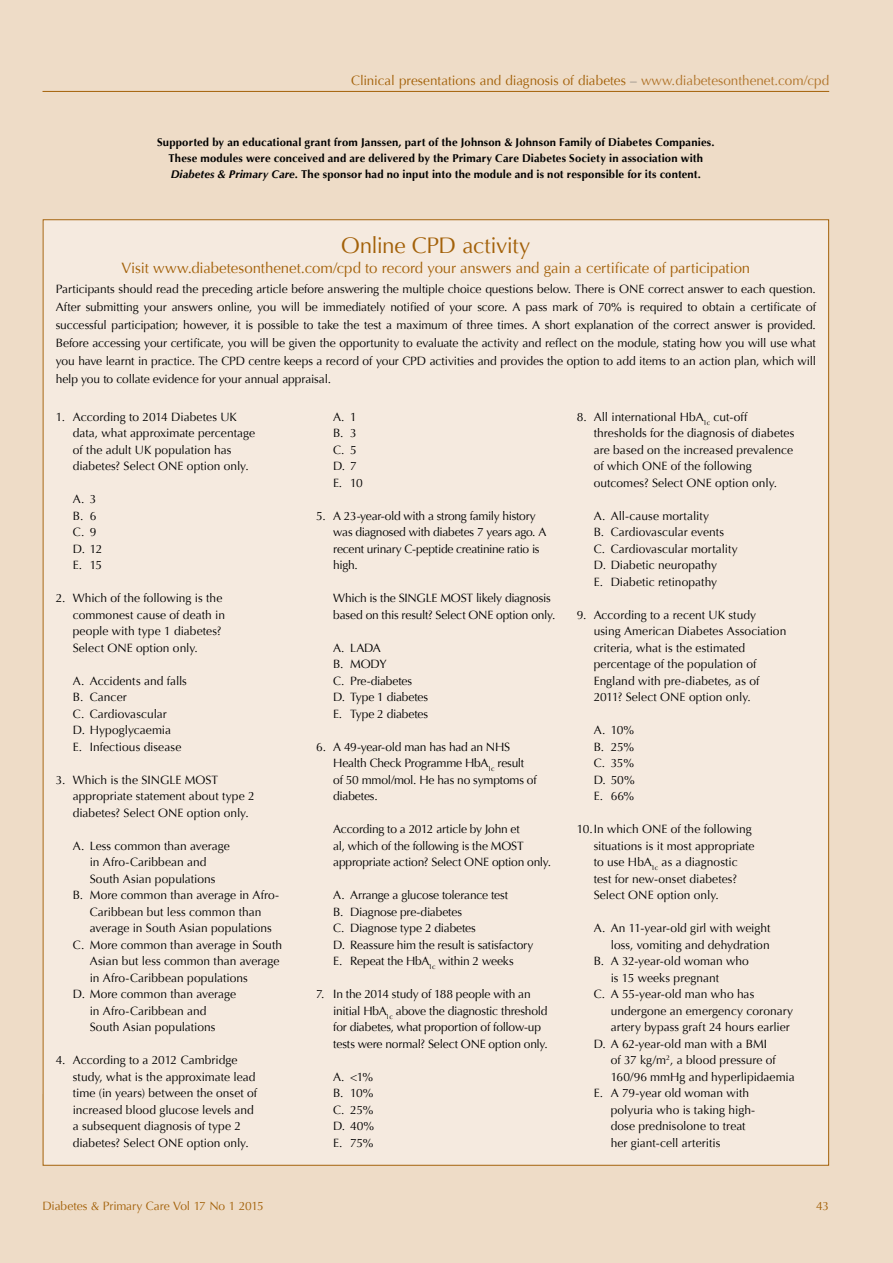
<style>
.page{position:relative;width:893px;height:1263px;background:#eedcc7}
.page>*{position:absolute;margin:0;border:0;box-sizing:border-box;transform-origin:0 0}
.t1{font:22.5px "Optima";letter-spacing:-.02em;color:#a36109}
.t2{font:15px "Optima";letter-spacing:-.005em;color:#a36109}
.t3{font:13.5px "Optima";color:#a36109}
.t4{font:12px/16.5px "Optima";letter-spacing:-.005em;color:#000}
.t5{font:12px/16.5px "Optima";letter-spacing:-.025em;color:#000}
.t6{font:12px "Optima";letter-spacing:-.01em;color:#a36109}
.t7{font:700 11.25px/15.8px "Optima";letter-spacing:.015em;color:#000;text-align:center}
.s1{color:#58595b}
.s2{color:#b0742a}
.s3{font-style:italic}
</style>
<div class="page">
<hr style="left:43px;top:91px;width:786px;height:1px;background:#a36109">
<div style="left:43px;top:219px;width:786px;height:875px;background:#f5eadf"></div>
<div style="left:43px;top:397px;width:786px;height:768px;background:#f5eadf"></div>
<p class="t3" style="left:351px;top:73px;width:479px">Clinical presentations and diagnosis of diabetes <span class="s1">–</span> <span class="s2">www.diabetesonthenet.com/cpd</span></p>
<p class="t7" style="left:157px;top:135px;width:559px">Supported by an educational grant from Janssen, part of the Johnson &amp; Johnson Family of Diabetes Companies.<br>These modules were conceived and are delivered by the Primary Care Diabetes Society in association with<br><span class="s3">Diabetes &amp; Primary Care</span>. The sponsor had no input into the module and is not responsible for its content.</p>
<h1 class="t1" style="left:341px;top:232px;width:191px">Online CPD activity</h1>
<p class="t2" style="left:121px;top:259px;width:630px">Visit www.diabetesonthenet.com/cpd to record your answers and gain a certificate of participation</p>
<p class="t4" style="left:56px;top:280px;width:762px;line-height:18px;text-align:justify">Participants should read the preceding article before answering the multiple choice questions below. There is ONE correct answer to each question.<br>After submitting your answers online, you will be immediately notified of your score. A pass mark of 70% is required to obtain a certificate of successful participation; however, it is possible to take the test a maximum of three times. A short explanation of the correct answer is provided.<br>Before accessing your certificate, you will be given the opportunity to evaluate the activity and reflect on the module, stating how you will use what you have learnt in practice. The CPD centre keeps a record of your CPD activities and provides the option to add items to an action plan, which will help you to collate evidence for your annual appraisal.</p>
<p class="t4" style="left:73px;top:409px;width:184px;text-indent:-17px">1. According to 2014 Diabetes UK data, what approximate percentage of the adult UK population has diabetes? Select ONE option only.</p>
<p class="t4" style="left:73px;top:491px;width:31px">A. 3<br>B. 6<br>C. 9<br>D. 12<br>E. 15</p>
<p class="t4" style="left:73px;top:590px;width:154px;text-indent:-17px">2. Which of the following is the commonest cause of death in people with type 1 diabetes?<br>Select ONE option only.</p>
<p class="t4" style="left:73px;top:673px;width:116px">A. Accidents and falls<br>B. Cancer<br>C. Cardiovascular<br>D. Hypoglycaemia<br>E. Infectious disease</p>
<p class="t4" style="left:73px;top:772px;width:183px;text-indent:-17px">3. Which is the SINGLE MOST appropriate statement about type 2 diabetes? Select ONE option only.</p>
<p class="t4" style="left:73px;top:838px;width:159px">A. Less common than average</p>
<p class="t4" style="left:90px;top:854px;width:118px">in Afro-Caribbean and</p>
<p class="t4" style="left:90px;top:871px;width:127px">South Asian populations</p>
<p class="t4" style="left:73px;top:887px;width:208px">B. More common than average in Afro-</p>
<p class="t4" style="left:90px;top:904px;width:173px">Caribbean but less common than</p>
<p class="t4" style="left:90px;top:920px;width:183px">average in South Asian populations</p>
<p class="t4" style="left:73px;top:937px;width:211px">C. More common than average in South</p>
<p class="t4" style="left:90px;top:953px;width:191px">Asian but less common than average</p>
<p class="t4" style="left:90px;top:970px;width:160px">in Afro-Caribbean populations</p>
<p class="t4" style="left:73px;top:986px;width:165px">D. More common than average</p>
<p class="t4" style="left:90px;top:1003px;width:118px">in Afro-Caribbean and</p>
<p class="t4" style="left:90px;top:1019px;width:127px">South Asian populations</p>
<p class="t4" style="left:73px;top:1052px;width:186px;text-indent:-17px">4. According to a 2012 Cambridge study, what is the approximate lead time (in years) between the onset of increased blood glucose levels and a subsequent diagnosis of type 2 diabetes? Select ONE option only.</p>
<p class="t4" style="left:333px;top:409px;width:31px">A. 1<br>B. 3<br>C. 5<br>D. 7<br>E. 10</p>
<p class="t5" style="left:333px;top:508px;width:215px;text-indent:-17px">5. A 23-year-old with a strong family history was diagnosed with diabetes 7 years ago. A recent urinary C-peptide creatinine ratio is high.</p>
<p class="t4" style="left:333px;top:590px;width:224px">Which is the SINGLE MOST likely diagnosis based on this result? Select ONE option only.</p>
<p class="t4" style="left:333px;top:640px;width:96px">A. LADA<br>B. MODY<br>C. Pre-diabetes<br>D. Type 1 diabetes<br>E. Type 2 diabetes</p>
<p class="t4" style="left:333px;top:739px;width:205px;text-indent:-17px">6. A 49-year-old man has had an NHS<br>Health Check Programme HbA<sub>1c</sub> result of 50 mmol/mol. He has no symptoms of diabetes.</p>
<p class="t4" style="left:333px;top:821px;width:219px">According to a 2012 article by John et<br>al, which of the following is the MOST appropriate action? Select ONE option only.</p>
<p class="t4" style="left:333px;top:887px;width:202px">A. Arrange a glucose tolerance test<br>B. Diagnose pre-diabetes<br>C. Diagnose type 2 diabetes<br>D. Reassure him the result is satisfactory<br>E. Repeat the HbA<sub>1c</sub> within 2 weeks</p>
<p class="t4" style="left:333px;top:986px;width:216px;text-indent:-17px">7. In the 2014 study of 188 people with an initial HbA<sub>1c</sub> above the diagnostic threshold for diabetes, what proportion of follow-up tests were normal? Select ONE option only.</p>
<p class="t4" style="left:333px;top:1069px;width:42px;text-align:justify">A. &lt;1% B. 10% C. 25% D. 40% E. 75%</p>
<p class="t4" style="left:594px;top:409px;width:202px;text-indent:-17px">8. All international HbA<sub>1c</sub> cut-off thresholds for the diagnosis of diabetes are based on the increased prevalence of which ONE of the following outcomes? Select ONE option only.</p>
<p class="t4" style="left:594px;top:508px;width:146px">A. All-cause mortality<br>B. Cardiovascular events<br>C. Cardiovascular mortality<br>D. Diabetic neuropathy<br>E. Diabetic retinopathy</p>
<p class="t4" style="left:594px;top:607px;width:194px;text-indent:-17px">9. According to a recent UK study<br>using American Diabetes Association criteria, what is the estimated percentage of the population of<br>England with pre-diabetes, as of<br>2011? Select ONE option only.</p>
<p class="t4" style="left:594px;top:722px;width:43px;text-align:justify">A. 10% B. 25% C. 35% D. 50% E. 66%</p>
<p class="t4" style="left:594px;top:821px;width:162px;text-indent:-17px">10.In which ONE of the following situations is it most appropriate to use HbA<sub>1c</sub> as a diagnostic test for new-onset diabetes?<br>Select ONE option only.</p>
<p class="t4" style="left:594px;top:920px;width:178px">A. An 11-year-old girl with weight</p>
<p class="t4" style="left:611px;top:937px;width:160px">loss, vomiting and dehydration</p>
<p class="t4" style="left:594px;top:953px;width:157px">B. A 32-year-old woman who</p>
<p class="t4" style="left:611px;top:970px;width:110px">is 15 weeks pregnant</p>
<p class="t4" style="left:594px;top:986px;width:162px">C. A 55-year-old man who has</p>
<p class="t4" style="left:611px;top:1003px;width:184px">undergone an emergency coronary</p>
<p class="t4" style="left:611px;top:1019px;width:181px">artery bypass graft 24 hours earlier</p>
<p class="t4" style="left:594px;top:1036px;width:175px">D. A 62-year-old man with a BMI</p>
<p class="t4" style="left:611px;top:1052px;width:167px">of 37 kg/m<sup>2</sup>, a blood pressure of</p>
<p class="t4" style="left:611px;top:1069px;width:185px">160/96 mmHg and hyperlipidaemia</p>
<p class="t4" style="left:594px;top:1085px;width:157px">E. A 79-year old woman with</p>
<p class="t4" style="left:611px;top:1102px;width:146px">polyuria who is taking high-</p>
<p class="t4" style="left:611px;top:1118px;width:136px">dose prednisolone to treat</p>
<p class="t4" style="left:611px;top:1135px;width:111px">her giant-cell arteritis</p>
<p class="t6" style="left:43px;top:1199px;width:223px">Diabetes &amp; Primary Care Vol 17 No 1 2015</p>
<p class="t6" style="left:816px;top:1199px;width:14px">43</p>
</div>
